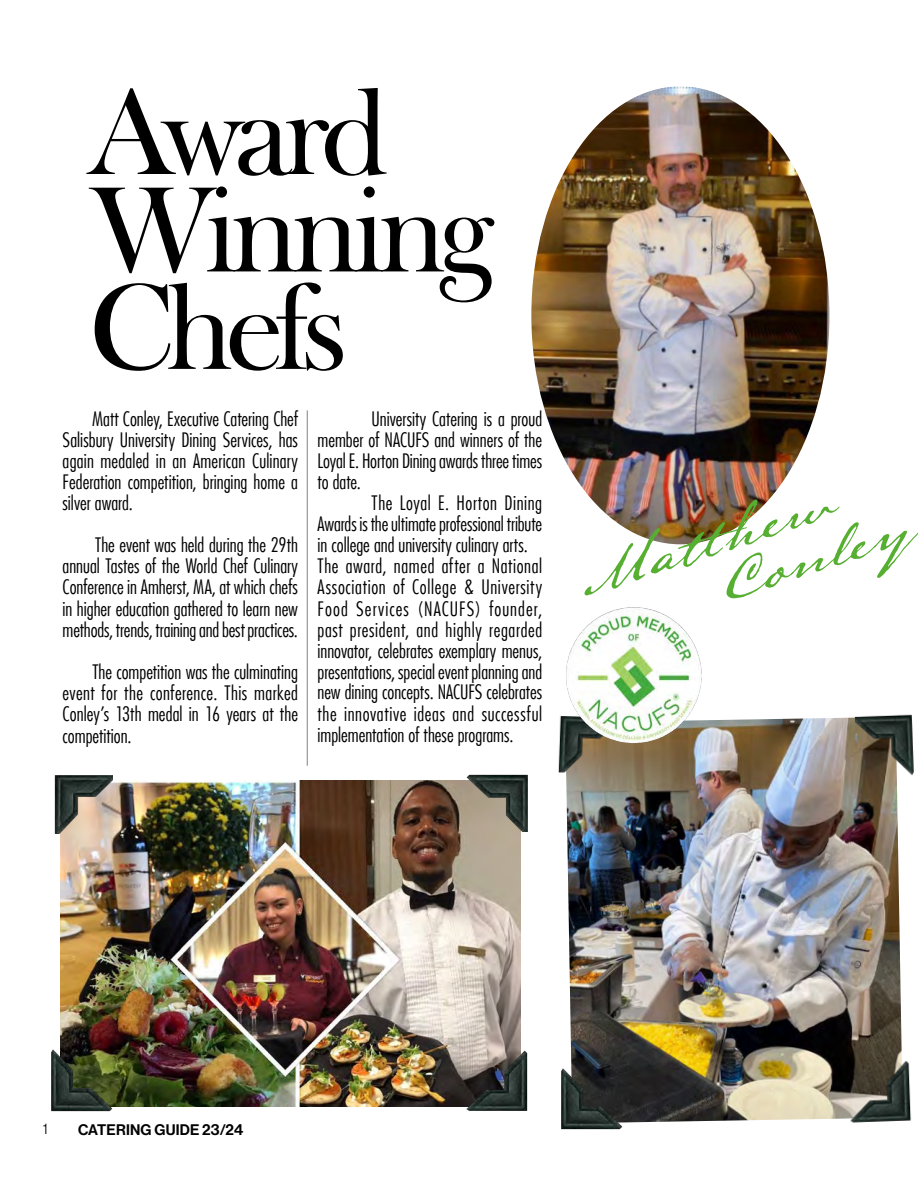
<style>
.page{position:relative;width:918px;height:1188px;background:#fff}
.page>*{position:absolute;margin:0;border:0;box-sizing:border-box;transform-origin:0 0}
.t1{font:120px "Big Moore";letter-spacing:-.05em;color:#000}
.t2{font:54px/48px "Lamar Pen";color:#56af31}
.t3{font:300 condensed 19.5px/21px "Futura Com";color:#000;text-align:justify}
.t4{font:15px "N Haas Grotesk DS Pro 65 Md";letter-spacing:.015em;color:#000}
.t5{font:15px "N Haas Grotesk DS Pro 45 Lt";color:#000}
</style>
<div class="page">
<img style="left:566px;top:717px;width:336px;height:406px">
<img style="left:845px;top:1059px;width:67px;height:64px">
<img style="left:855px;top:714px;width:59px;height:64px">
<img style="left:558px;top:715px;width:59px;height:59px">
<img style="left:561px;top:1064px;width:63px;height:66px">
<img style="left:61px;top:781px;width:460px;height:326px">
<img style="left:54px;top:775px;width:59px;height:59px">
<img style="left:465px;top:774px;width:63px;height:58px">
<img style="left:51px;top:1046px;width:63px;height:66px">
<img style="left:462px;top:1049px;width:66px;height:62px">
<img style="left:531px;top:86px;width:298px;height:458px">
<hr style="left:307px;top:410px;width:1px;height:356px;background:#909090">
<img style="left:566px;top:607px;width:146px;height:148px">
<p class="t1" style="left:91px;top:60px;width:299px">Award</p>
<p class="t1" style="left:91px;top:157px;width:404px">Winning</p>
<h1 class="t1" style="left:91px;top:255px;width:257px">Chefs</h1>
<p class="t3" style="left:63px;top:409px;width:237px;text-indent:30px">Matt Conley, Executive Catering Chef Salisbury University Dining Services, has again medaled in an American Culinary Federation competition, bringing home a silver award.</p>
<p class="t3" style="left:63px;top:535px;width:237px;text-indent:32px">The event was held during the 29th annual Tastes of the World Chef Culinary Conference in Amherst, MA, at which chefs in higher education gathered to learn new methods, trends, training and best practices.</p>
<p class="t3" style="left:63px;top:661px;width:237px;line-height:21.5px;text-indent:30px">The competition was the culminating event for the conference. This marked Conley’s 13th medal in 16 years at the competition.</p>
<p class="t3" style="left:318px;top:409px;width:226px;text-indent:54px">University Catering is a proud member of NACUFS and winners of the Loyal E. Horton Dining awards three times to date.</p>
<p class="t3" style="left:318px;top:493px;width:226px;text-align:left;text-indent:54px">The Loyal E. Horton Dining Awards is the ultimate professional tribute in college and university culinary arts.<br>The award, named after a National Association of College &amp; University Food Services (NACUFS) founder, past president, and highly regarded innovator, celebrates exemplary menus, presentations, special event planning and</p>
<p class="t3" style="left:318px;top:682px;width:226px">new dining concepts. NACUFS celebrates the innovative ideas and successful implementation of these programs.</p>
<h2 class="t2" style="left:693px;top:515px;width:205px;text-indent:-130px;rotate:-18deg">Mathew<br>Conley</h2>
<p class="t5" style="left:43px;top:1120px;width:6px">1</p>
<p class="t4" style="left:78px;top:1121px;width:167px">CATERING GUIDE 23/24</p>
</div>
